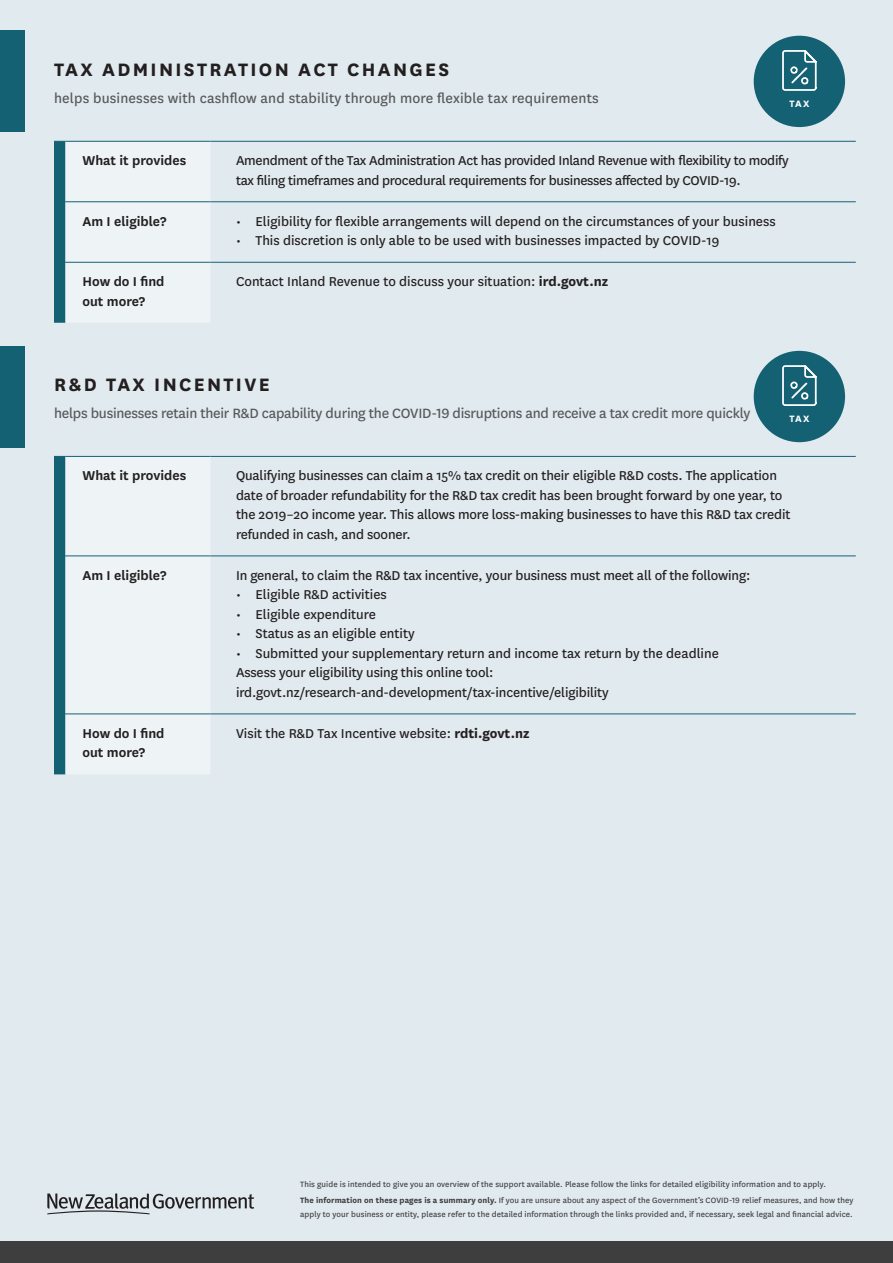
<style>
.page{position:relative;width:893px;height:1263px;background:#e1eaef}
.page>*{position:absolute;margin:0;border:0;box-sizing:border-box;transform-origin:0 0}
.t1{font:700 21px "National";letter-spacing:.11em;color:#231f20}
.Text{font:15.75px "National";letter-spacing:-.015em;color:#57585a}
.Text-2{font:15.75px "National";letter-spacing:.01em;color:#57585a}
.t2{font:15px/19.5px "National";letter-spacing:-.01em;color:#231f20}
.t3{font:600 15px/19.5px "National";color:#231f20}
.t4{font:700 10.8px "National";letter-spacing:.085em;color:#fff}
.t5{font:9px/13.5px "National";letter-spacing:.01em;color:#3e3e3f}
.s1{font-weight:700}
</style>
<div class="page">
<div style="left:0;top:1241px;width:893px;height:22px;background:#3e3e3f"></div>
<hr style="left:210px;top:141px;width:646px;height:1px;background:#146174">
<hr style="left:210px;top:201px;width:646px;height:1px;background:#146174">
<svg style="left:54px;top:141px;width:156px;height:182px"></svg>
<hr style="left:65px;top:262px;width:145px;height:1px;background:#146174">
<hr style="left:210px;top:262px;width:646px;height:1px;background:#146174">
<div style="left:0;top:31px;width:24px;height:101px;background:#146174"></div>
<svg style="left:47px;top:1193px;width:207px;height:21px"></svg>
<div style="left:754px;top:36px;width:91px;height:91px;background:#146174;border-radius:50%"></div>
<svg style="left:782px;top:50px;width:35px;height:41px"></svg>
<div style="left:65px;top:457px;width:145px;height:317px;background:#eef4f6"></div>
<hr style="left:65px;top:456px;width:145px;height:1px;background:#146174">
<hr style="left:210px;top:456px;width:646px;height:1px;background:#146174">
<hr style="left:65px;top:555px;width:145px;height:1px;background:#146174">
<hr style="left:210px;top:555px;width:646px;height:1px;background:#146174">
<div style="left:54px;top:456px;width:11px;height:318px;background:#146174"></div>
<hr style="left:65px;top:713px;width:145px;height:1px;background:#146174">
<hr style="left:210px;top:713px;width:646px;height:1px;background:#146174">
<div style="left:0;top:346px;width:24px;height:101px;background:#146174"></div>
<div style="left:754px;top:351px;width:91px;height:91px;background:#146174;border-radius:50%"></div>
<svg style="left:782px;top:365px;width:35px;height:41px"></svg>
<p class="t1" style="left:54px;top:54px;width:397px">TAX ADMINISTRATION ACT CHANGES</p>
<p class="Text-2" style="left:54px;top:88px;width:546px">helps businesses with cashflow and stability through more flexible tax requirements</p>
<p class="t4" style="left:789px;top:96px;width:21px">TAX</p>
<p class="t3" style="left:82px;top:150px;width:105px">What it provides</p>
<p class="t2" style="left:236px;top:150px;width:554px">Amendment of the Tax Administration Act has provided Inland Revenue with flexibility to modify tax filing timeframes and procedural requirements for businesses affected by COVID-19.</p>
<p class="t3" style="left:82px;top:210px;width:85px">Am I eligible?</p>
<p class="t2" style="left:236px;top:211px;width:541px">• Eligibility for flexible arrangements will depend on the circumstances of your business</p>
<p class="t2" style="left:236px;top:230px;width:485px">• This discretion is only able to be used with businesses impacted by COVID-19</p>
<p class="t3" style="left:82px;top:271px;width:84px">How do I find out more?</p>
<p class="t2" style="left:236px;top:271px;width:374px">Contact Inland Revenue to discuss your situation: <span class="s1">ird.govt.nz</span></p>
<p class="t1" style="left:54px;top:369px;width:217px">R&amp;D TAX INCENTIVE</p>
<p class="Text" style="left:54px;top:403px;width:698px">helps businesses retain their R&amp;D capability during the COVID-19 disruptions and receive a tax credit more quickly</p>
<p class="t4" style="left:789px;top:411px;width:21px">TAX</p>
<p class="t3" style="left:82px;top:465px;width:105px">What it provides</p>
<p class="t2" style="left:236px;top:465px;width:556px">Qualifying businesses can claim a 15% tax credit on their eligible R&amp;D costs. The application date of broader refundability for the R&amp;D tax credit has been brought forward by one year, to the 2019–20 income year. This allows more loss-making businesses to have this R&amp;D tax credit refunded in cash, and sooner.</p>
<p class="t3" style="left:82px;top:564px;width:85px">Am I eligible?</p>
<p class="t2" style="left:236px;top:565px;width:516px">In general, to claim the R&amp;D tax incentive, your business must meet all of the following:</p>
<p class="t2" style="left:236px;top:584px;width:152px">• Eligible R&amp;D activities</p>
<p class="t2" style="left:236px;top:604px;width:142px">• Eligible expenditure</p>
<p class="t2" style="left:236px;top:623px;width:180px">• Status as an eligible entity</p>
<p class="t2" style="left:236px;top:643px;width:484px">• Submitted your supplementary return and income tax return by the deadline</p>
<p class="t2" style="left:236px;top:662px;width:374px">Assess your eligibility using this online tool: ird.govt.nz/research-and-development/tax-incentive/eligibility</p>
<p class="t3" style="left:82px;top:722px;width:84px">How do I find out more?</p>
<p class="t2" style="left:236px;top:723px;width:295px">Visit the R&amp;D Tax Incentive website: <span class="s1">rdti.govt.nz</span></p>
<p class="t5" style="left:300px;top:1177px;width:527px">This guide is intended to give you an overview of the support available. Please follow the links for detailed eligibility information and to apply.</p>
<p class="t5" style="left:300px;top:1193px;width:555px"><span class="s1">The information on these pages is a summary only.</span> If you are unsure about any aspect of the Government’s COVID-19 relief measures, and how they apply to your business or entity, please refer to the detailed information through the links provided and, if necessary, seek legal and financial advice.</p>
</div>
